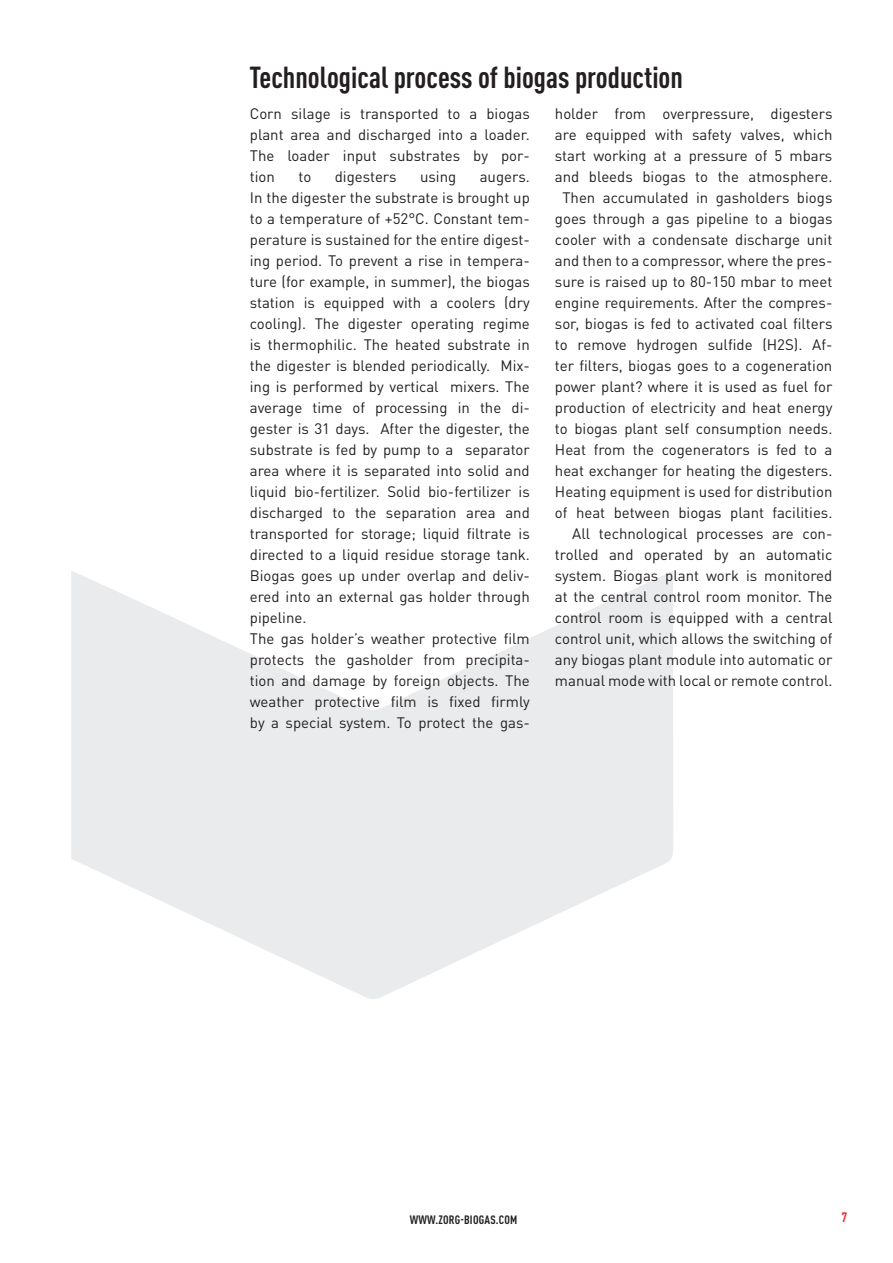
<style>
.page{position:relative;width:893px;height:1263px;background:#fff}
.page>*{position:absolute;margin:0;border:0;box-sizing:border-box;transform-origin:0 0}
.H_big{font:700 condensed 30px "DIN Pro";color:#231f20}
.Main_text{font:15px/21px "DIN Pro";color:#231f20;text-align:justify}
.t1{font:700 condensed 13.5px "DIN Pro";color:#ee1d23}
.t2{font:700 condensed 12px "DIN Pro";letter-spacing:.02em;color:#231f20}
</style>
<div class="page">
<svg style="left:71px;top:571px;width:602px;height:428px;fill:#e9ebec"></svg>
<p class="H_big" style="left:250px;top:55px;width:435px">Technological process of biogas production</p>
<p class="Main_text" style="left:555px;top:101px;width:279px;text-align:right">holder from overpressure, digesters are equipped with safety valves, which start working at a pressure of 5 mbars and bleeds biogas to the atmosphere.<br>Then accumulated in gasholders biogs goes through a gas pipeline to a biogas cooler with a condensate discharge unit and then to a compressor, where the pres&shy;sure is raised up to 80-150 mbar to meet engine requirements. After the compres&shy;sor, biogas is fed to activated coal filters to remove hydrogen sulfide (H2S). Af&shy;ter filters, biogas goes to a cogeneration power plant? where it is used as fuel for production of electricity and heat energy to biogas plant self consumption needs.<br>Heat from the cogenerators is fed to a heat exchanger for heating the digesters.<br>Heating equipment is used for distribution of heat between biogas plant facilities.<br>All technological processes are con&shy;trolled and operated by an automatic system. Biogas plant work is monitored at the central control room monitor. The control room is equipped with a central control unit, which allows the switching of any biogas plant module into automatic or manual mode with local or remote control.</p>
<p class="Main_text" style="left:250px;top:101px;width:282px">Corn silage is transported to a biogas plant area and discharged into a loader.<br>The loader input substrates by por&shy;tion</p>
<p class="Main_text" style="left:298px;top:164px;width:14px">to</p>
<p class="Main_text" style="left:335px;top:164px;width:63px">digesters</p>
<p class="Main_text" style="left:420px;top:164px;width:38px">using</p>
<p class="Main_text" style="left:250px;top:164px;width:282px;text-indent:230px">augers.<br>In the digester the substrate is brought up to a temperature of +52°C. Constant tem&shy;perature is sustained for the entire digest&shy;ing period. To prevent a rise in tempera&shy;ture (for example, in summer), the biogas station is equipped with a coolers (dry cooling). The digester operating regime is thermophilic. The heated substrate in the digester is blended periodically. Mix&shy;ing is performed by vertical mixers. The average time of processing in the di&shy;gester is 31 days. After the digester, the substrate is fed by pump to a separator area where it is separated into solid and liquid bio-fertilizer. Solid bio-fertilizer is discharged to the separation area and transported for storage; liquid filtrate is directed to a liquid residue storage tank.<br>Biogas goes up under overlap and deliv&shy;ered into an external gas holder through pipeline.</p>
<p class="Main_text" style="left:250px;top:626px;width:281px">The gas holder’s weather protective film protects the gasholder from precipita&shy;tion and damage by foreign objects. The weather protective film is fixed firmly by a special system. To protect the gas-</p>
<p class="t2" style="left:410px;top:1210px;width:109px">WWW.ZORG-BIOGAS.COM</p>
<p class="t1" style="left:842px;top:1206px;width:7px">7</p>
</div>
